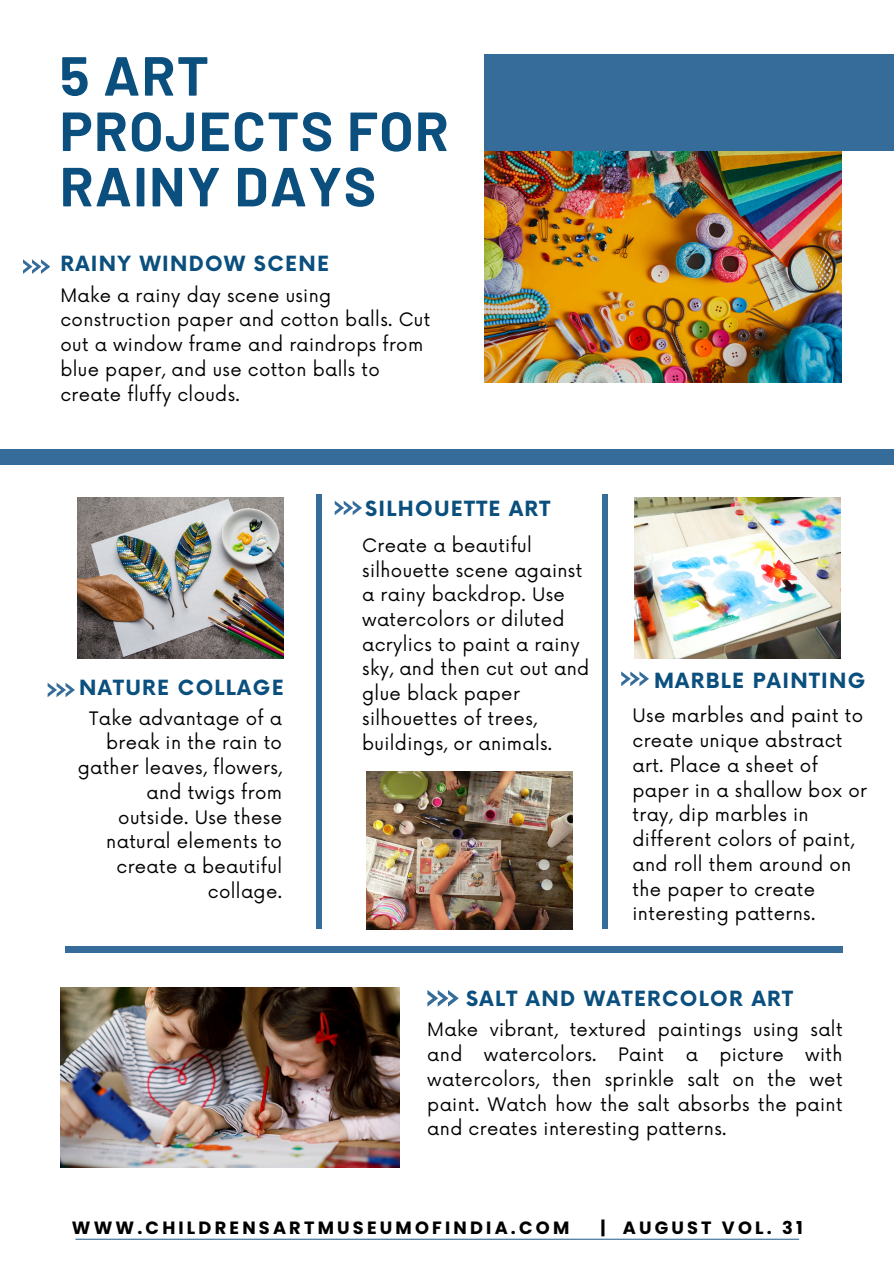
<style>
.page{position:relative;width:894px;height:1264px;background:#fff}
.page>*{position:absolute;margin:0;border:0;box-sizing:border-box;transform-origin:0 0}
.t1{font:700 54.9px/55.3px "Barlow";letter-spacing:.025em;color:#0a4f7d}
.t2{font:700 20.4px "Now";letter-spacing:.065em;color:#0a4f7d}
.t3{font:18.15px/24.8px "Now";letter-spacing:.02em;color:#000}
.t4{font:18px/24.8px "Now";letter-spacing:.02em;color:#000}
.t5{font:700 17.7px "Poppins";letter-spacing:.18em;color:#000}
</style>
<div class="page">
<div style="left:0;top:449px;width:893px;height:16px;background:#356c9a"></div>
<img style="left:77px;top:498px;width:206px;height:160px">
<svg style="left:427px;top:990px;width:31px;height:16px"></svg>
<img style="left:60px;top:987px;width:339px;height:180px">
<img style="left:366px;top:771px;width:206px;height:158px">
<div style="left:316px;top:494px;width:6px;height:434px;background:#356c9a"></div>
<div style="left:65px;top:946px;width:777px;height:7px;background:#356c9a"></div>
<img style="left:484px;top:151px;width:357px;height:231px">
<div style="left:484px;top:54px;width:409px;height:97px;background:#356c9a"></div>
<div style="left:602px;top:494px;width:6px;height:434px;background:#356c9a"></div>
<img style="left:634px;top:498px;width:206px;height:160px">
<svg style="left:621px;top:671px;width:27px;height:15px"></svg>
<svg style="left:48px;top:682px;width:26px;height:15px"></svg>
<svg style="left:23px;top:259px;width:27px;height:15px"></svg>
<svg style="left:334px;top:500px;width:27px;height:15px"></svg>
<hr style="left:76px;top:1238px;width:722px;height:1px;background:#356c9a">
<p class="t1" style="left:60px;top:46px;width:390px">5 ART<br>PROJECTS FOR<br>RAINY DAYS</p>
<p class="t2" style="left:60px;top:253px;width:270px">RAINY WINDOW SCENE</p>
<p class="t4" style="left:60px;top:284px;width:371px">Make a rainy day scene using construction paper and cotton balls. Cut out a window frame and raindrops from blue paper, and use cotton balls to create fluffy clouds.</p>
<h2 class="t2" style="left:79px;top:676px;width:206px">NATURE COLLAGE</h2>
<p class="t3" style="left:78px;top:706px;width:206px;text-align:right">Take advantage of a break in the rain to gather leaves, flowers, and twigs from outside. Use these natural elements to create a beautiful collage.</p>
<h2 class="t2" style="left:365px;top:497px;width:187px">SILHOUETTE ART</h2>
<h2 class="t3" style="left:362px;top:533px;width:228px">Create a beautiful silhouette scene against a rainy backdrop. Use watercolors or diluted acrylics to paint a rainy sky, and then cut out and glue black paper silhouettes of trees, buildings, or animals.</h2>
<p class="t2" style="left:653px;top:669px;width:213px">MARBLE PAINTING</p>
<p class="t3" style="left:632px;top:704px;width:236px">Use marbles and paint to create unique abstract art. Place a sheet of paper in a shallow box or tray, dip marbles in different colors of paint, and roll them around on the paper to create interesting patterns.</p>
<p class="t2" style="left:466px;top:987px;width:328px">SALT AND WATERCOLOR ART</p>
<p class="t3" style="left:427px;top:1018px;width:416px;text-align:justify">Make vibrant, textured paintings using salt and watercolors. Paint a picture with watercolors, then sprinkle salt on the wet paint. Watch how the salt absorbs the paint and creates interesting patterns.</p>
<p class="t5" style="left:72px;top:1215px;width:499px">WWW.CHILDRENSARTMUSEUMOFINDIA.COM</p>
<p class="t5" style="left:600px;top:1215px;width:204px">| AUGUST VOL. 31</p>
</div>
